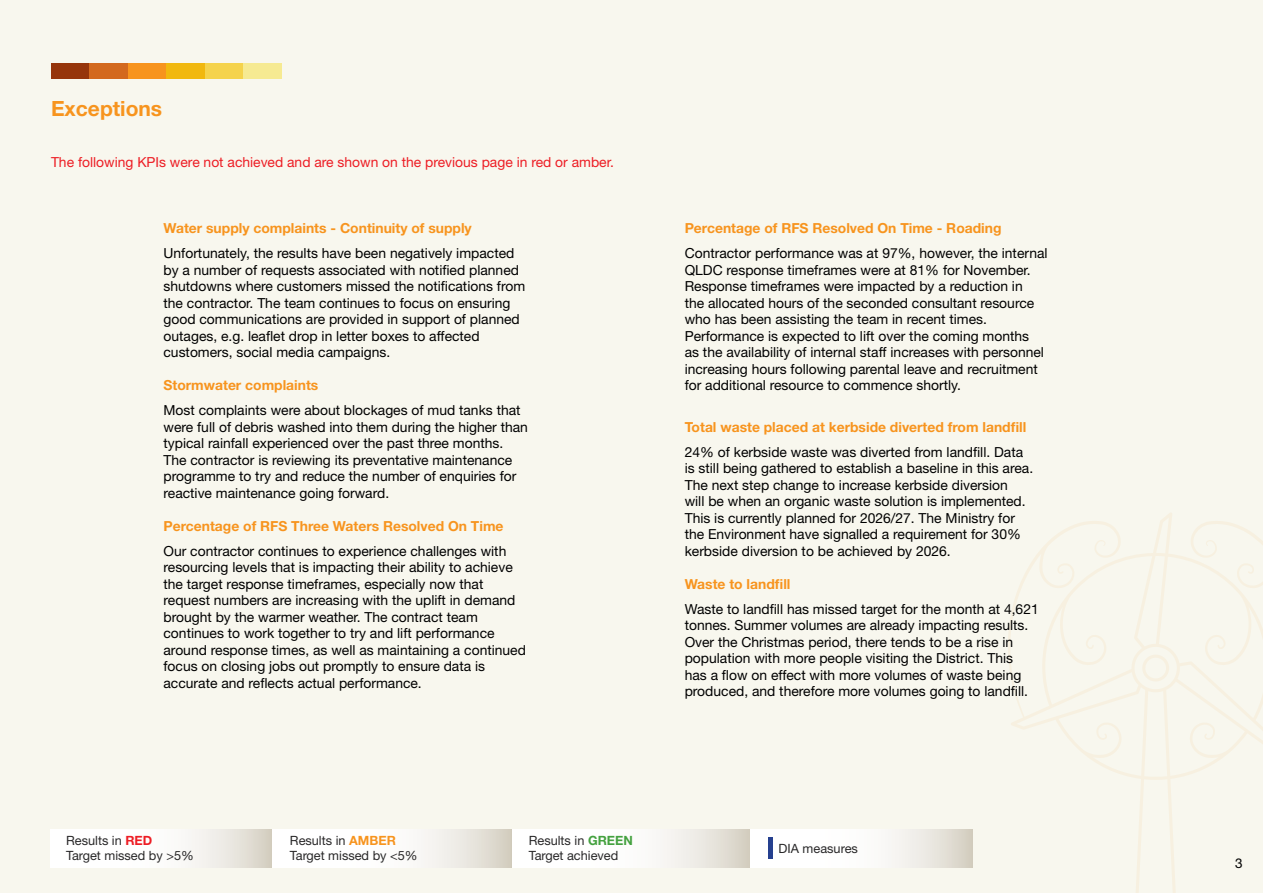
<style>
.page{position:relative;width:1263px;height:893px;background:#f8f7ee}
.page>*{position:absolute;margin:0;border:0;box-sizing:border-box;transform-origin:0 0}
.t1{font:700 21px "Helvetica Neue LT Std";color:#f7941e}
.t2{font:13.8px/16.5px "Helvetica Neue LT Std";color:#000}
.t3{font:700 13.8px "Helvetica Neue LT Std";color:#f7941e}
.t4{font:13.8px "Helvetica Neue LT Std";color:#ed1d24}
.t5{font:13.5px "Helvetica Neue LT Std";color:#000}
.t6{font:12.75px/15px "Helvetica Neue LT Std";color:#292829}
.s1{font-weight:700;color:#ed1d24}
.s2{font-weight:700;color:#f7941e}
.s3{font-weight:700;color:#44a13f}
</style>
<div class="page">
<svg style="left:1008px;top:513px;width:255px;height:380px"></svg>
<svg style="left:1141px;top:654px;width:28px;height:27px"></svg>
<svg style="left:1190px;top:520px;width:73px;height:202px"></svg>
<div style="left:51px;top:64px;width:38px;height:15px;background:#96350b"></div>
<div style="left:89px;top:64px;width:39px;height:15px;background:#d3691e"></div>
<div style="left:128px;top:64px;width:38px;height:15px;background:#f7941e"></div>
<div style="left:205px;top:64px;width:38px;height:15px;background:#f5d34c"></div>
<div style="left:166px;top:64px;width:39px;height:15px;background:#f1b80f"></div>
<div style="left:243px;top:64px;width:39px;height:15px;background:#f6ea92"></div>
<svg style="left:51px;top:829px;width:222px;height:38px"></svg>
<svg style="left:512px;top:829px;width:239px;height:38px"></svg>
<svg style="left:751px;top:829px;width:222px;height:38px"></svg>
<svg style="left:273px;top:829px;width:239px;height:38px"></svg>
<hr style="left:768px;top:838px;width:4px;height:21px;background:#25408f">
<h1 class="t1" style="left:51px;top:95px;width:113px">Exceptions</h1>
<p class="t4" style="left:51px;top:154px;width:564px">The following KPIs were not achieved and are shown on the previous page in red or amber.</p>
<p class="t3" style="left:164px;top:220px;width:310px">Water supply complaints - Continuity of supply</p>
<p class="t2" style="left:164px;top:245px;width:363px">Unfortunately, the results have been negatively impacted by a number of requests associated with notified planned shutdowns where customers missed the notifications from the contractor. The team continues to focus on ensuring good communications are provided in support of planned outages, e.g. leaflet drop in letter boxes to affected customers, social media campaigns.</p>
<p class="t3" style="left:164px;top:377px;width:156px">Stormwater complaints</p>
<p class="t2" style="left:164px;top:402px;width:366px">Most complaints were about blockages of mud tanks that were full of debris washed into them during the higher than typical rainfall experienced over the past three months.<br>The contractor is reviewing its preventative maintenance programme to try and reduce the number of enquiries for reactive maintenance going forward.</p>
<p class="t3" style="left:164px;top:517px;width:341px">Percentage of RFS Three Waters Resolved On Time</p>
<p class="t2" style="left:164px;top:542px;width:364px">Our contractor continues to experience challenges with resourcing levels that is impacting their ability to achieve the target response timeframes, especially now that request numbers are increasing with the uplift in demand brought by the warmer weather. The contract team continues to work together to try and lift performance around response times, as well as maintaining a continued focus on closing jobs out promptly to ensure data is accurate and reflects actual performance.</p>
<p class="t3" style="left:685px;top:220px;width:318px">Percentage of RFS Resolved On Time - Roading</p>
<p class="t2" style="left:685px;top:245px;width:364px">Contractor performance was at 97%, however, the internal QLDC response timeframes were at 81% for November.<br>Response timeframes were impacted by a reduction in<br>the allocated hours of the seconded consultant resource who has been assisting the team in recent times.<br>Performance is expected to lift over the coming months<br>as the availability of internal staff increases with personnel increasing hours following parental leave and recruitment for additional resource to commence shortly.</p>
<p class="t3" style="left:685px;top:418px;width:343px">Total waste placed at kerbside diverted from landfill</p>
<p class="t2" style="left:685px;top:443px;width:350px">24% of kerbside waste was diverted from landfill. Data is still being gathered to establish a baseline in this area.<br>The next step change to increase kerbside diversion<br>will be when an organic waste solution is implemented.<br>This is currently planned for 2026/27. The Ministry for the Environment have signalled a requirement for 30% kerbside diversion to be achieved by 2026.</p>
<p class="t3" style="left:685px;top:575px;width:107px">Waste to landfill</p>
<p class="t2" style="left:685px;top:600px;width:356px">Waste to landfill has missed target for the month at 4,621 tonnes. Summer volumes are already impacting results.<br>Over the Christmas period, there tends to be a rise in population with more people visiting the District. This<br>has a flow on effect with more volumes of waste being produced, and therefore more volumes going to landfill.</p>
<p class="t6" style="left:66px;top:833px;width:129px">Results in <span class="s1">RED<br></span>Target missed by &gt;5%</p>
<p class="t6" style="left:290px;top:833px;width:129px">Results in <span class="s2">AMBER<br></span>Target missed by &lt;5%</p>
<p class="t6" style="left:529px;top:833px;width:106px">Results in <span class="s3">GREEN<br></span>Target achieved</p>
<p class="t6" style="left:778px;top:840px;width:81px">DIA measures</p>
<p class="t5" style="left:1235px;top:855px;width:9px">3</p>
</div>
